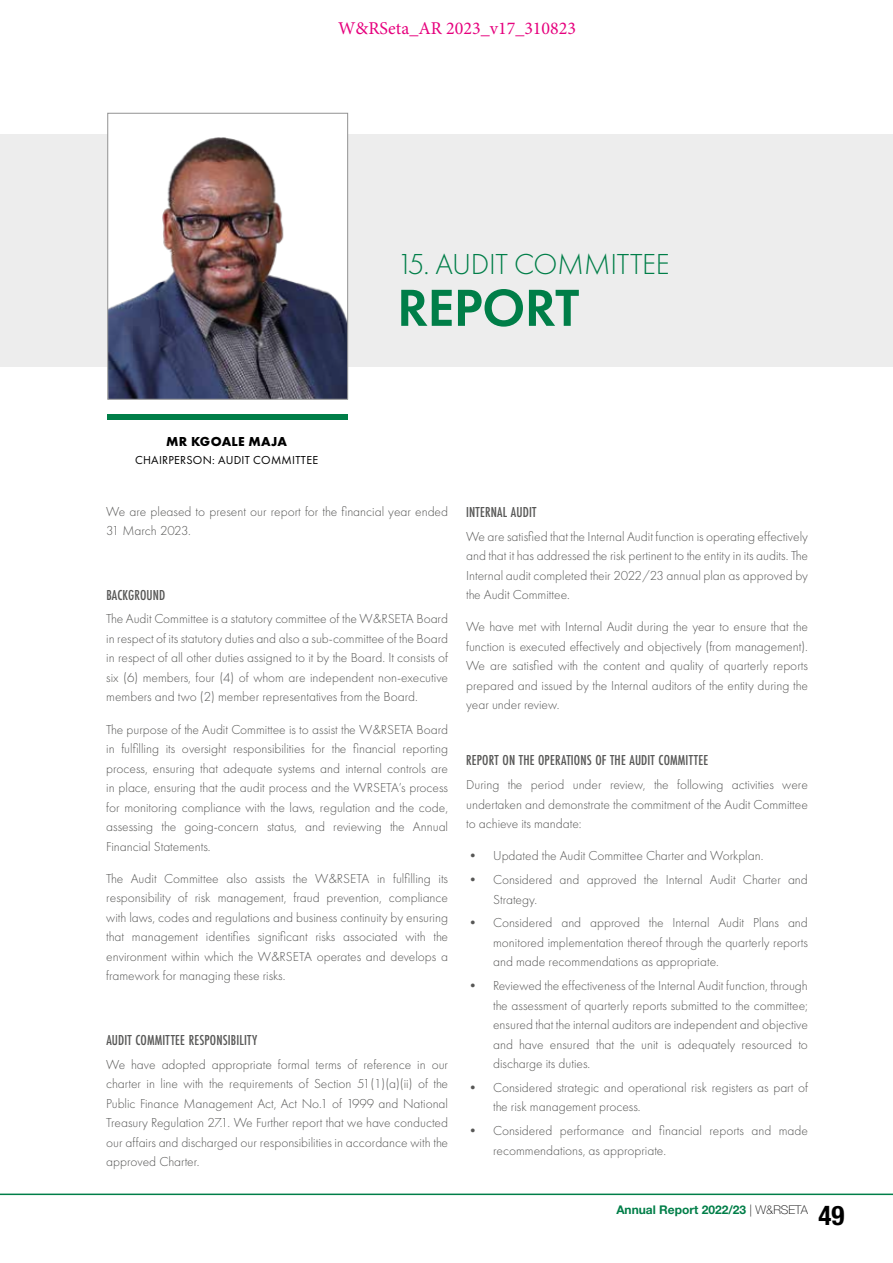
<style>
.page{position:relative;width:893px;height:1263px;background:#fff}
.page>*{position:absolute;margin:0;border:0;box-sizing:border-box;transform-origin:0 0}
.t1{font:600 54px "Futura PT";letter-spacing:-.01em;color:#007e48}
.t2{font:300 30px "Futura PT";letter-spacing:-.01em;color:#007e48}
.t3{font:700 condensed 27px "Helvetica Neue LT Std";color:#000}
.t4{font:18px "Minion Pro";color:#e6007d}
.t5{font:500 15px "Futura PT Cond";letter-spacing:.01em;color:#575756}
.t6{font:300 13.5px/19.5px "Futura PT";color:#575756;text-align:justify}
.t7{font:700 13.5px "Futura PT";letter-spacing:.02em;color:#000}
.t8{font:700 12px "Helvetica Neue LT Std";color:#007e48}
.t9{font:12px "Futura PT";letter-spacing:.02em;color:#000}
.s1{font-weight:100;color:#000}
</style>
<div class="page">
<div style="left:0;top:134px;width:893px;height:233px;background:#ededed"></div>
<img style="left:109px;top:134px;width:237px;height:264px">
<div style="left:107px;top:113px;width:241px;height:287px;border:1px solid #929292"></div>
<div style="left:107px;top:415px;width:241px;height:5px;background:#007e48"></div>
<hr style="left:0;top:1193px;width:893px;height:2px;background:#007e48">
<h3 class="t4" style="left:338px;top:16px;width:240px">W&amp;RSeta_AR 2023_v17_310823</h3>
<h2 class="t2" style="left:397px;top:247px;width:274px">15. AUDIT COMMITTEE</h2>
<h1 class="t1" style="left:397px;top:274px;width:183px">REPORT</h1>
<p class="t7" style="left:166px;top:432px;width:122px">MR KGOALE MAJA</p>
<p class="t9" style="left:135px;top:452px;width:185px">CHAIRPERSON: AUDIT COMMITTEE</p>
<p class="t6" style="left:106px;top:501px;width:343px">We are pleased to present our report for the financial year ended<br>31 March 2023.</p>
<p class="t5" style="left:106px;top:586px;width:61px">BACKGROUND</p>
<p class="t6" style="left:106px;top:609px;width:343px">The Audit Committee is a statutory committee of the W&amp;RSETA Board in respect of its statutory duties and also a sub-committee of the Board in respect of all other duties assigned to it by the Board. It consists of six (6) members, four (4) of whom are independent non-executive members and two (2) member representatives from the Board.</p>
<p class="t6" style="left:106px;top:719px;width:343px">The purpose of the Audit Committee is to assist the W&amp;RSETA Board in fulfilling its oversight responsibilities for the financial reporting process, ensuring that adequate systems and internal controls are in place, ensuring that the audit process and the WRSETA’s process for monitoring compliance with the laws, regulation and the code, assessing the going-concern status, and reviewing the Annual Financial Statements.</p>
<p class="t6" style="left:106px;top:869px;width:343px">The Audit Committee also assists the W&amp;RSETA in fulfilling its responsibility of risk management, fraud prevention, compliance with laws, codes and regulations and business continuity by ensuring that management identifies significant risks associated with the environment within which the W&amp;RSETA operates and develops a framework for managing these risks.</p>
<p class="t5" style="left:106px;top:1031px;width:152px">AUDIT COMMITTEE RESPONSIBILITY</p>
<p class="t6" style="left:106px;top:1054px;width:343px">We have adopted appropriate formal terms of reference in our charter in line with the requirements of Section 51(1)(a)(ii) of the Public Finance Management Act, Act No.1 of 1999 and National Treasury Regulation 27.1. We Further report that we have conducted our affairs and discharged our responsibilities in accordance with the approved Charter.</p>
<p class="t5" style="left:466px;top:503px;width:72px">INTERNAL AUDIT</p>
<p class="t6" style="left:466px;top:526px;width:343px">We are satisfied that the Internal Audit function is operating effectively and that it has addressed the risk pertinent to the entity in its audits. The Internal audit completed their 2022/23 annual plan as approved by the Audit Committee.</p>
<p class="t6" style="left:466px;top:617px;width:343px">We have met with Internal Audit during the year to ensure that the function is executed effectively and objectively (from management).<br>We are satisfied with the content and quality of quarterly reports prepared and issued by the Internal auditors of the entity during the year under review.</p>
<p class="t5" style="left:466px;top:751px;width:243px">REPORT ON THE OPERATIONS OF THE AUDIT COMMITTEE</p>
<p class="t6" style="left:466px;top:775px;width:343px">During the period under review, the following activities were undertaken and demonstrate the commitment of the Audit Committee to achieve its mandate:</p>
<p class="t6" style="left:466px;top:846px;width:299px">• Updated the Audit Committee Charter and Workplan.</p>
<p class="t6" style="left:493px;top:870px;width:316px;text-indent:-27px">• Considered and approved the Internal Audit Charter and<br>Strategy.</p>
<p class="t6" style="left:493px;top:913px;width:316px;text-indent:-27px">• Considered and approved the Internal Audit Plans and monitored implementation thereof through the quarterly reports and made recommendations as appropriate.</p>
<p class="t6" style="left:493px;top:976px;width:316px;text-indent:-27px">• Reviewed the effectiveness of the Internal Audit function, through the assessment of quarterly reports submitted to the committee; ensured that the internal auditors are independent and objective and have ensured that the unit is adequately resourced to discharge its duties.</p>
<p class="t6" style="left:493px;top:1078px;width:316px;text-indent:-27px">• Considered strategic and operational risk registers as part of the risk management process.</p>
<p class="t6" style="left:493px;top:1121px;width:316px;text-indent:-27px">• Considered performance and financial reports and made recommendations, as appropriate.</p>
<p class="t8" style="left:616px;top:1202px;width:193px">Annual Report 2022/23 <span class="s1">| W&amp;RSETA</span></p>
<h3 class="t3" style="left:819px;top:1199px;width:27px">49</h3>
</div>
